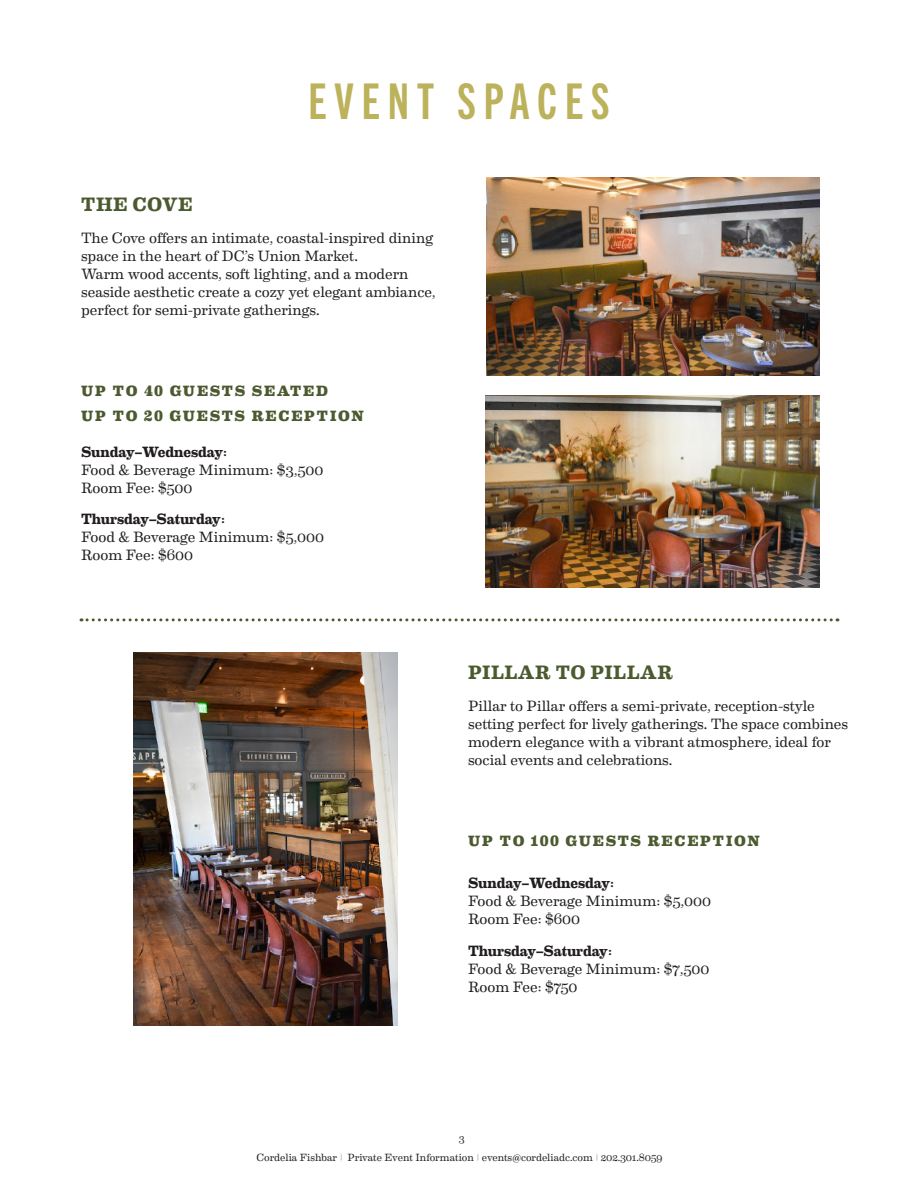
<style>
.page{position:relative;width:918px;height:1188px;background:#fff}
.page>*{position:absolute;margin:0;border:0;box-sizing:border-box;transform-origin:0 0}
.Page_Titles{font:49.5px "Trade Gothic Next LT Pro Bd Cm";letter-spacing:.16em;color:#bcb25b}
.H2-subheade-center{font:700 19.5px "Eames Century Modern";letter-spacing:.02em;color:#4c5a30}
.t1{font:15px/18px "Eames Century Modern";letter-spacing:-.005em;color:#211d1e}
.t2{font:700 15px "Eames Century Modern";letter-spacing:-.01em;color:#211d1e}
.t3{font:800 15px "Eames Century Modern";letter-spacing:.12em;color:#4c5a30}
.t4{font:10.5px/19.4px "Eames Century Modern";letter-spacing:-.005em;color:#231f20;text-align:center}
</style>
<div class="page">
<img style="left:486px;top:177px;width:334px;height:199px">
<img style="left:486px;top:395px;width:333px;height:193px">
<img style="left:133px;top:652px;width:265px;height:374px">
<svg style="left:81px;top:618px;width:757px;height:3px"></svg>
<p class="Page_Titles" style="left:308px;top:68px;width:303px">EVENT SPACES</p>
<p class="H2-subheade-center" style="left:81px;top:190px;width:113px">THE COVE</p>
<p class="t1" style="left:81px;top:228px;width:356px">The Cove offers an intimate, coastal-inspired dining space in the heart of DC’s Union Market.<br>Warm wood accents, soft lighting, and a modern seaside aesthetic create a cozy yet elegant ambiance, perfect for semi-private gatherings.</p>
<p class="t3" style="left:81px;top:379px;width:248px">UP TO 40 GUESTS SEATED</p>
<p class="t3" style="left:81px;top:404px;width:284px">UP TO 20 GUESTS RECEPTION</p>
<p class="t2" style="left:81px;top:440px;width:148px">Sunday–Wednesday:</p>
<p class="t1" style="left:81px;top:460px;width:244px">Food &amp; Beverage Minimum: $3,500</p>
<p class="t1" style="left:81px;top:478px;width:113px">Room Fee: $500</p>
<p class="t2" style="left:81px;top:508px;width:146px">Thursday–Saturday:</p>
<p class="t1" style="left:81px;top:527px;width:245px">Food &amp; Beverage Minimum: $5,000</p>
<p class="t1" style="left:81px;top:545px;width:114px">Room Fee: $600</p>
<p class="H2-subheade-center" style="left:468px;top:658px;width:206px">PILLAR TO PILLAR</p>
<p class="t1" style="left:468px;top:696px;width:382px">Pillar to Pillar offers a semi-private, reception-style setting perfect for lively gatherings. The space combines modern elegance with a vibrant atmosphere, ideal for social events and celebrations.</p>
<p class="t3" style="left:468px;top:829px;width:293px">UP TO 100 GUESTS RECEPTION</p>
<p class="t2" style="left:468px;top:872px;width:148px">Sunday–Wednesday:</p>
<p class="t1" style="left:468px;top:891px;width:245px">Food &amp; Beverage Minimum: $5,000</p>
<p class="t1" style="left:468px;top:909px;width:114px">Room Fee: $600</p>
<p class="t2" style="left:468px;top:939px;width:146px">Thursday–Saturday:</p>
<p class="t1" style="left:468px;top:959px;width:243px">Food &amp; Beverage Minimum: $7,500</p>
<p class="t1" style="left:468px;top:977px;width:111px">Room Fee: $750</p>
<p class="t4" style="left:257px;top:1128px;width:407px">3<br>Cordelia Fishbar | Private Event Information | events@cordeliadc.com | 202.301.8059</p>
</div>
